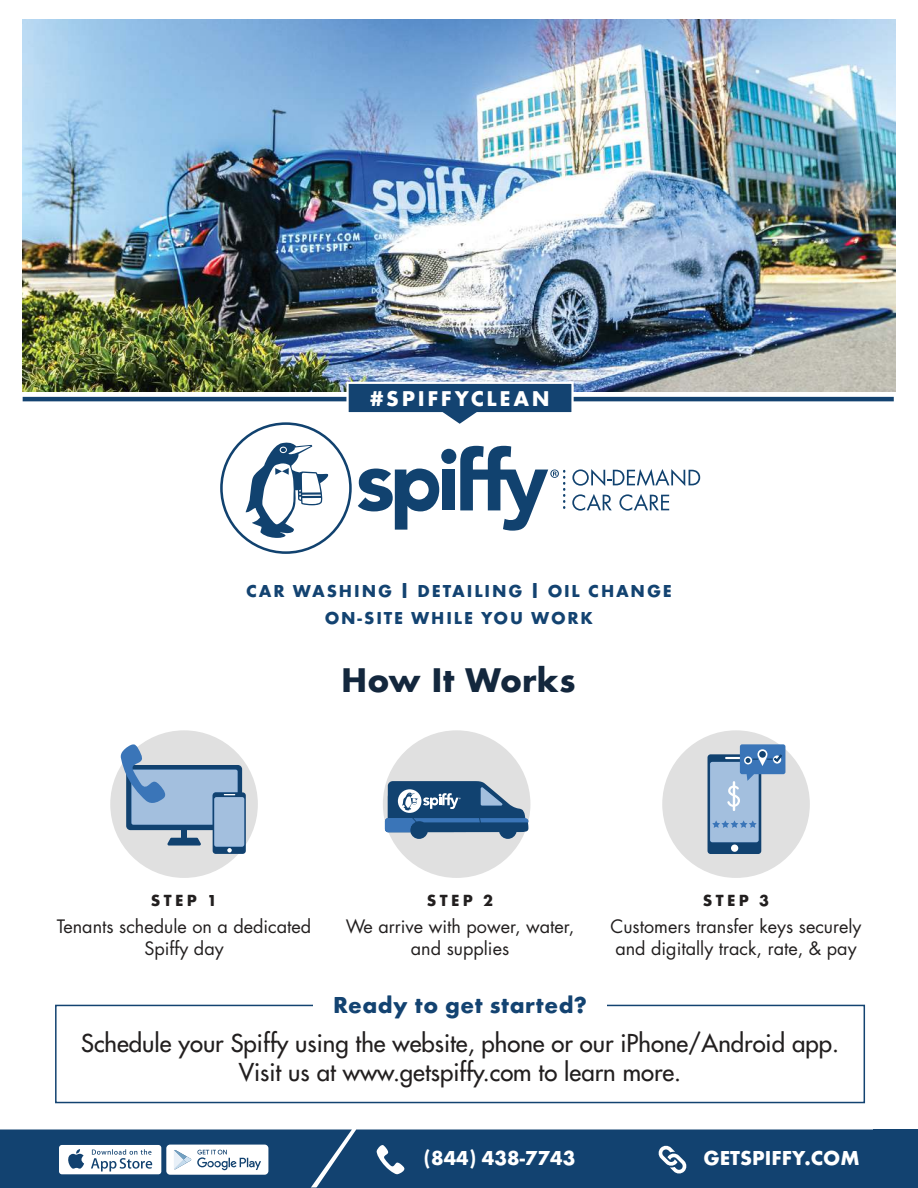
<style>
.page{position:relative;width:918px;height:1188px;background:#fff}
.page>*{position:absolute;margin:0;border:0;box-sizing:border-box;transform-origin:0 0}
.t1{font:700 31.5px "Futura";color:#13273d}
.t2{font:500 24px/28.8px "Futura Std";color:#221f1f;text-align:center}
.t3{font:700 24px "Futura Round";letter-spacing:.025em;color:#134371}
.t4{font:700 22.2px "Futura Round";letter-spacing:.12em;color:#fff}
.t5{font:700 21px "Futura Round";color:#fff}
.t6{font:18px/21.6px "Futura Std";color:#221f1f;text-align:center}
.t7{font:700 18px/27.6px "Futura Round";letter-spacing:.1em;color:#134371;text-align:center}
.t8{font:700 16.8px "Futura Round";letter-spacing:.2em;color:#221f1f}
.s1{font-size:16.5px}
</style>
<div class="page">
<svg style="left:0;top:1130px;width:874px;height:58px;background:#2e5881"></svg>
<div style="left:874px;top:1129px;width:44px;height:59px;background:#124270"></div>
<img style="left:23px;top:20px;width:872px;height:371px">
<hr style="left:23px;top:397px;width:871px;height:4px;background:#134371">
<svg style="left:220px;top:381px;width:480px;height:173px"></svg>
<div style="left:110px;top:730px;width:148px;height:148px;background:#e0e0e0;border-radius:50%"></div>
<svg style="left:213px;top:792px;width:33px;height:62px"></svg>
<svg style="left:121px;top:743px;width:123px;height:110px"></svg>
<div style="left:383px;top:730px;width:147px;height:148px;background:#e0e0e0;border-radius:50%"></div>
<svg style="left:385px;top:781px;width:143px;height:58px"></svg>
<div style="left:662px;top:730px;width:148px;height:148px;background:#e0e0e0;border-radius:50%"></div>
<div style="left:708px;top:754px;width:53px;height:100px;background:#114270;border-radius:3px"></div>
<div style="left:731px;top:845px;width:7px;height:7px;background:#fff;border-radius:50%"></div>
<div style="left:710px;top:762px;width:49px;height:80px;background:#a3bfde;border-radius:2px"></div>
<svg style="left:712px;top:744px;width:73px;height:98px"></svg>
<hr style="left:733px;top:781px;width:2px;height:30px;background:#fdfefe">
<div style="left:55px;top:1005px;width:810px;height:98px;border:2px solid #134371"></div>
<div style="left:313px;top:996px;width:294px;height:19px;background:#fff"></div>
<p class="t4" style="left:370px;top:389px;width:181px">#SPIFFYCLEAN</p>
<p class="t7" style="left:246px;top:578px;width:427px">CAR WASHING | DETAILING | OIL CHANGE<br>ON-SITE WHILE YOU WORK</p>
<h1 class="t1" style="left:341px;top:663px;width:236px">How It Works</h1>
<p class="t8" style="left:151px;top:890px;width:68px">STEP <span class="s1">1</span></p>
<p class="t8" style="left:427px;top:890px;width:68px">STEP <span class="s1">2</span></p>
<p class="t8" style="left:703px;top:890px;width:68px">STEP <span class="s1">3</span></p>
<p class="t6" style="left:346px;top:917px;width:230px">We arrive with power, water, and supplies</p>
<p class="t6" style="left:610px;top:917px;width:253px;text-align:left">Customers transfer keys securely and digitally track, rate, &amp; pay</p>
<p class="t6" style="left:57px;top:917px;width:256px">Tenants schedule on a dedicated<br>Spiffy day</p>
<h2 class="t3" style="left:333px;top:995px;width:256px">Ready to get started?</h2>
<h2 class="t2" style="left:81px;top:1030px;width:759px">Schedule your Spiffy using the website, phone or our iPhone/Android app.<br>Visit us at www.getspiffy.com to learn more.</h2>
<p class="t5" style="left:423px;top:1148px;width:153px">(844) 438-7743</p>
<p class="t5" style="left:703px;top:1148px;width:158px">GETSPIFFY.COM</p>
</div>
